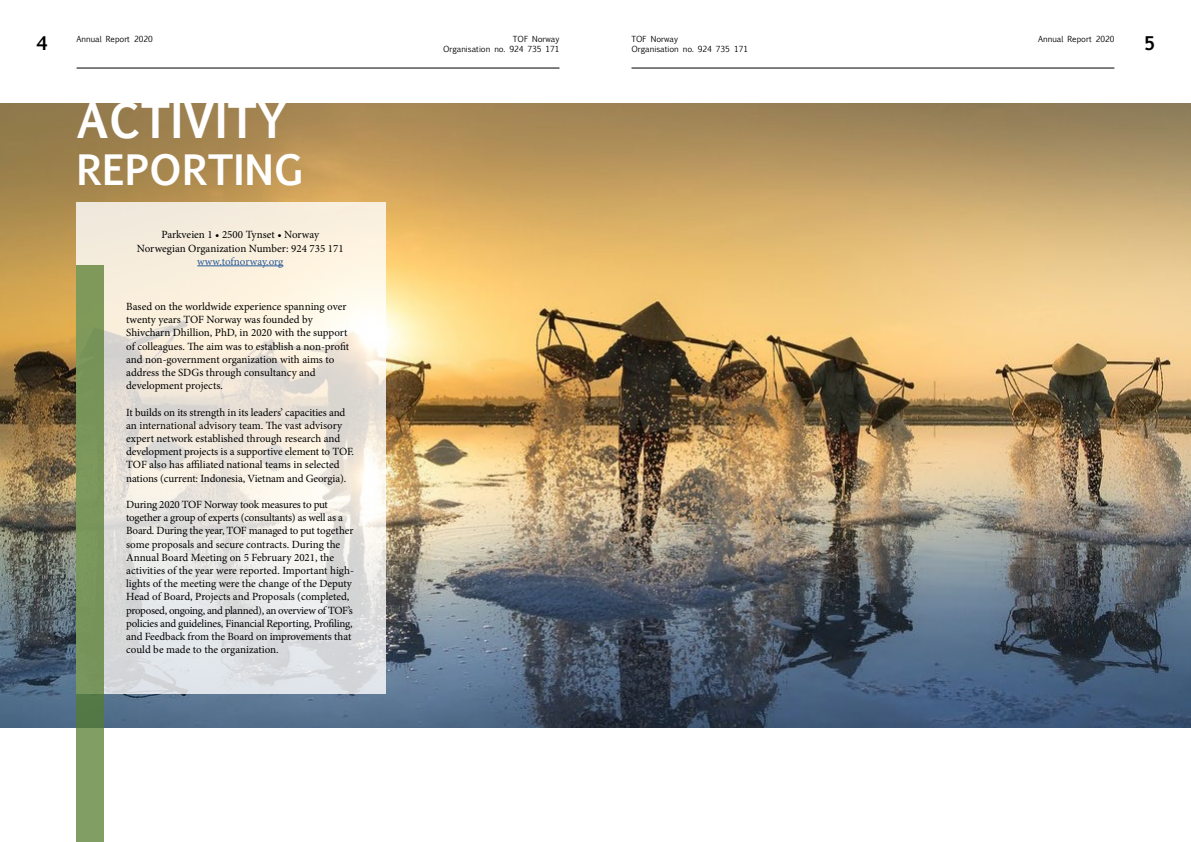
<style>
.page{position:relative;width:1191px;height:842px;background:#fff}
.page>*{position:absolute;margin:0;border:0;box-sizing:border-box;transform-origin:0 0}
.t1{font:700 46px "Euphemia UCAS";color:#fff}
.t2{font:700 40px "Euphemia UCAS";color:#fff}
.t3{font:700 18px "Euphemia UCAS";color:#000}
.t4{font:11px/13.2px "Minion Pro";letter-spacing:-.01em;color:#000}
.t5{font:11px "Minion Pro";letter-spacing:-.005em;color:#275b9b}
.t6{font:8px/9.6px "Euphemia UCAS";color:#000}
</style>
<div class="page">
<img style="left:0;top:103px;width:1191px;height:624px">
<svg style="left:77px;top:202px;width:309px;height:491px"></svg>
<div style="left:77px;top:265px;width:27px;height:577px;background:#7a975a"></div>
<hr style="left:197px;top:266px;width:86px;height:1px;background:#275b9b">
<hr style="left:77px;top:68px;width:482px;height:1px;background:#000">
<hr style="left:631px;top:68px;width:483px;height:1px;background:#000">
<p class="t6" style="left:77px;top:34px;width:78px">Annual Report 2020</p>
<p class="t6" style="left:631px;top:34px;width:118px">TOF Norway<br>Organisation no. 924 735 171</p>
<p class="t6" style="left:443px;top:34px;width:118px;text-align:right">TOF Norway<br>Organisation no. 924 735 171</p>
<p class="t6" style="left:1038px;top:34px;width:78px">Annual Report 2020</p>
<h3 class="t3" style="left:36px;top:29px;width:13px">4</h3>
<h3 class="t3" style="left:1144px;top:29px;width:12px">5</h3>
<h1 class="t1" style="left:77px;top:86px;width:212px">ACTIVITY</h1>
<h2 class="t2" style="left:77px;top:140px;width:228px">REPORTING</h2>
<p class="t4" style="left:137px;top:228px;width:208px;text-align:center">Parkveien 1 • 2500 Tynset • Norway<br>Norwegian Organization Number: 924 735 171</p>
<p class="t5" style="left:197px;top:254px;width:88px">www.tofnorway.org</p>
<p class="t4" style="left:126px;top:300px;width:224px">Based on the worldwide experience spanning over twenty years TOF Norway was founded by Shivcharn Dhillion, PhD, in 2020 with the support of colleagues. The aim was to establish a non-profit and non-government organization with aims to address the SDGs through consultancy and development projects.</p>
<p class="t4" style="left:126px;top:406px;width:229px">It builds on its strength in its leaders’ capacities and an international advisory team. The vast advisory expert network established through research and development projects is a supportive element to TOF.<br>TOF also has affiliated national teams in selected nations (current: Indonesia, Vietnam and Georgia).</p>
<p class="t4" style="left:126px;top:498px;width:229px">During 2020 TOF Norway took measures to put together a group of experts (consultants) as well as a Board. During the year, TOF managed to put together some proposals and secure contracts. During the Annual Board Meeting on 5 February 2021, the activities of the year were reported. Important high&shy;lights of the meeting were the change of the Deputy Head of Board, Projects and Proposals (completed, proposed, ongoing, and planned), an overview of TOF’s policies and guidelines, Financial Reporting, Profiling, and Feedback from the Board on improvements that could be made to the organization.</p>
</div>
